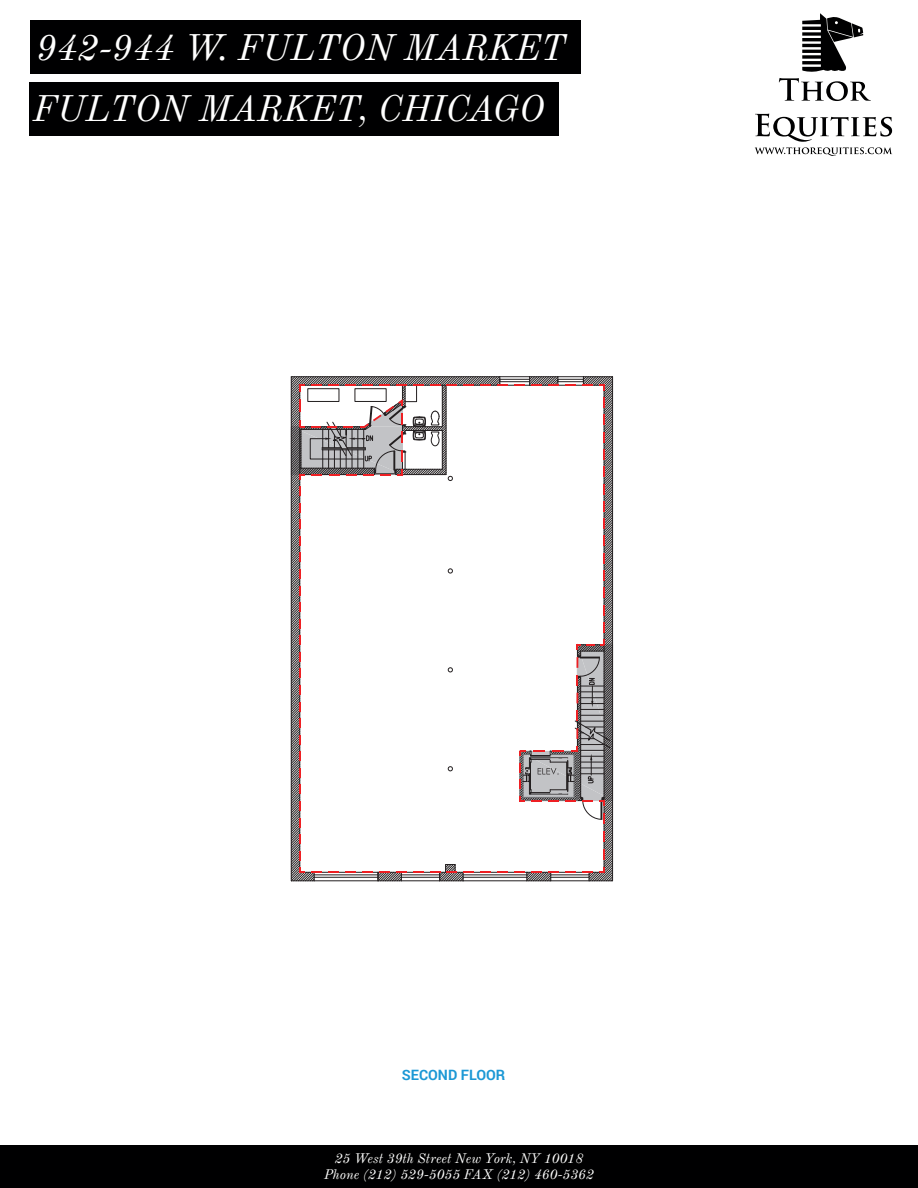
<style>
.page{position:relative;width:918px;height:1188px;background:#fff}
.page>*{position:absolute;margin:0;border:0;box-sizing:border-box;transform-origin:0 0}
.t1{font:italic 36px/61.5px "Old Standard TT";color:#fff}
.t2{font:700 14.25px "Roboto";color:#1c98d5}
.t3{font:italic 13.5px/16.2px "Old Standard TT";color:#fff;text-align:center}
</style>
<div class="page">
<hr style="left:500px;top:381px;width:30px;height:1px;background:#231f20">
<hr style="left:500px;top:379px;width:30px;height:1px;background:#231f20">
<hr style="left:500px;top:385px;width:30px;height:1px;background:#231f20">
<hr style="left:500px;top:376px;width:30px;height:1px;background:#231f20">
<hr style="left:463px;top:877px;width:64px;height:1px;background:#231f20">
<hr style="left:463px;top:875px;width:64px;height:1px;background:#231f20">
<hr style="left:463px;top:880px;width:64px;height:1px;background:#231f20">
<hr style="left:463px;top:872px;width:64px;height:1px;background:#231f20">
<svg style="left:514px;top:376px;width:100px;height:506px"></svg>
<svg style="left:290px;top:376px;width:218px;height:506px"></svg>
<div style="left:30px;top:20px;width:550px;height:54px;background:#000001"></div>
<div style="left:30px;top:82px;width:529px;height:54px;background:#000001"></div>
<svg style="left:802px;top:13px;width:61px;height:59px"></svg>
<svg style="left:779px;top:78px;width:92px;height:23px"></svg>
<svg style="left:755px;top:114px;width:137px;height:42px"></svg>
<div style="left:0;top:1145px;width:918px;height:43px;background:#000001"></div>
<h1 class="t1" style="left:33px;top:17px;width:534px">942-944 W. FULTON MARKET<br>FULTON MARKET, CHICAGO</h1>
<p class="t2" style="left:402px;top:1065px;width:105px">SECOND FLOOR</p>
<p class="t3" style="left:324px;top:1150px;width:271px">25 West 39th Street New York, NY 10018<br>Phone (212) 529-5055 FAX (212) 460-5362</p>
</div>
